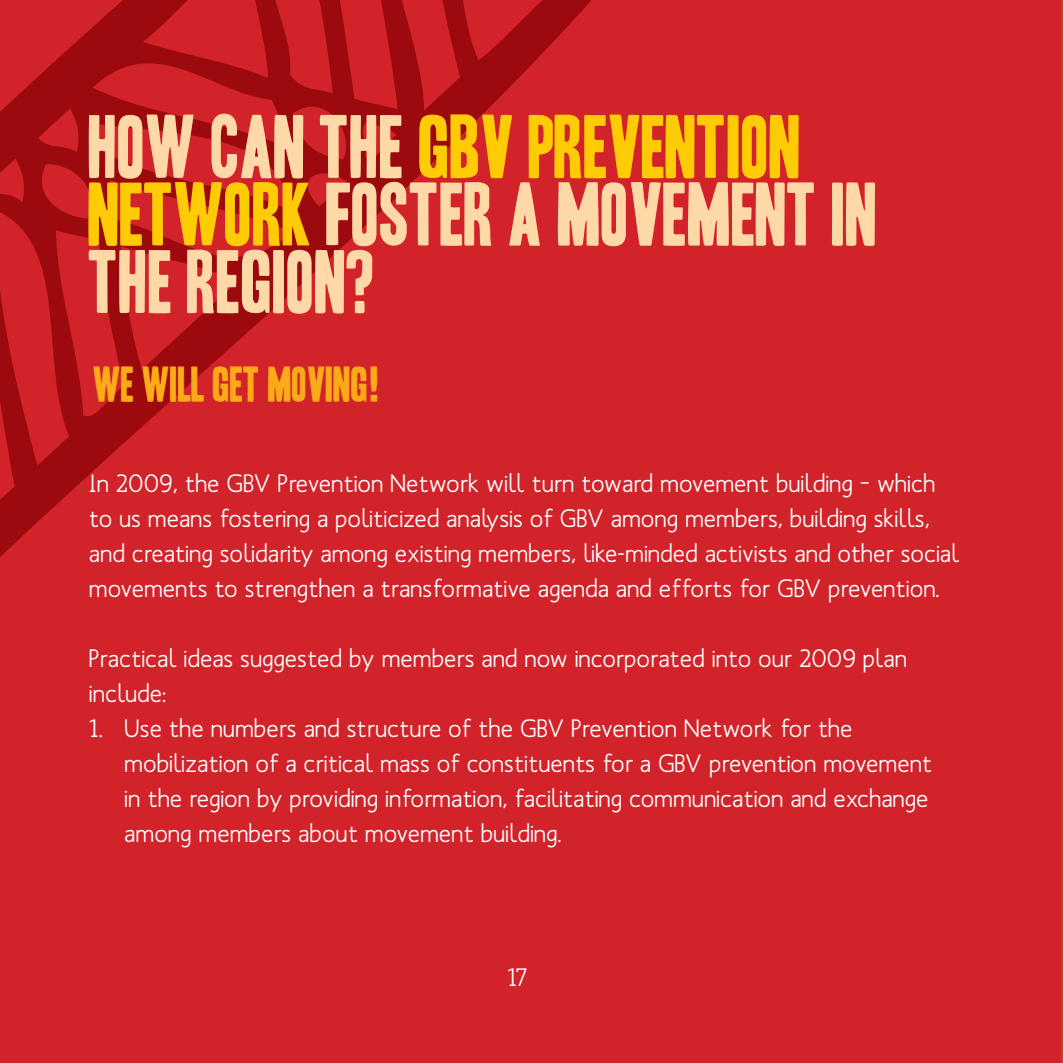
<style>
.page{position:relative;width:1063px;height:1063px;background:#fff}
.page>*{position:absolute;margin:0;border:0;box-sizing:border-box;transform-origin:0 0}
.t1{font:77.5px/67.5px "Headline One HPLHS";color:#ffd8a7}
.t2{font:42.5px "Headline One HPLHS";color:#fbaa19}
.t3{font:500 25px/35px "Mank Sans";color:#fff}
.s1{color:#ffcb05}
</style>
<div class="page">
<div style="left:0;top:0;width:1061px;height:1063px;background:#d2232a"></div>
<hr style="left:1061px;top:0;width:2px;height:1063px;background:#c8431c">
<svg style="left:0;top:0;width:592px;height:557px"></svg>
<h1 class="t1" style="left:89px;top:114px;width:790px">HOW CAN THE <span class="s1">GBV PREVENTION<br>NETWORK</span> FOSTER A MOVEMENT IN<br>THE REGION?</h1>
<h2 class="t2" style="left:94px;top:364px;width:289px">WE WILL GET MOVING!</h2>
<p class="t3" style="left:89px;top:466px;width:872px">In 2009, the GBV Prevention network will turn toward movement building – which to us means fostering a politicized analysis of GBV among members, building skills, and creating solidarity among existing members, like-minded activists and other social movements to strengthen a transformative agenda and efforts for GBV prevention.</p>
<p class="t3" style="left:89px;top:641px;width:820px">Practical ideas suggested by members and now incorporated into our 2009 plan include:</p>
<p class="t3" style="left:124px;top:711px;width:809px;text-indent:-35px">1. Use the numbers and structure of the GBV Prevention Network for the mobilization of a critical mass of constituents for a GBV prevention movement in the region by providing information, facilitating communication and exchange among members about movement building.</p>
<p class="t3" style="left:507px;top:959px;width:22px">17</p>
</div>
